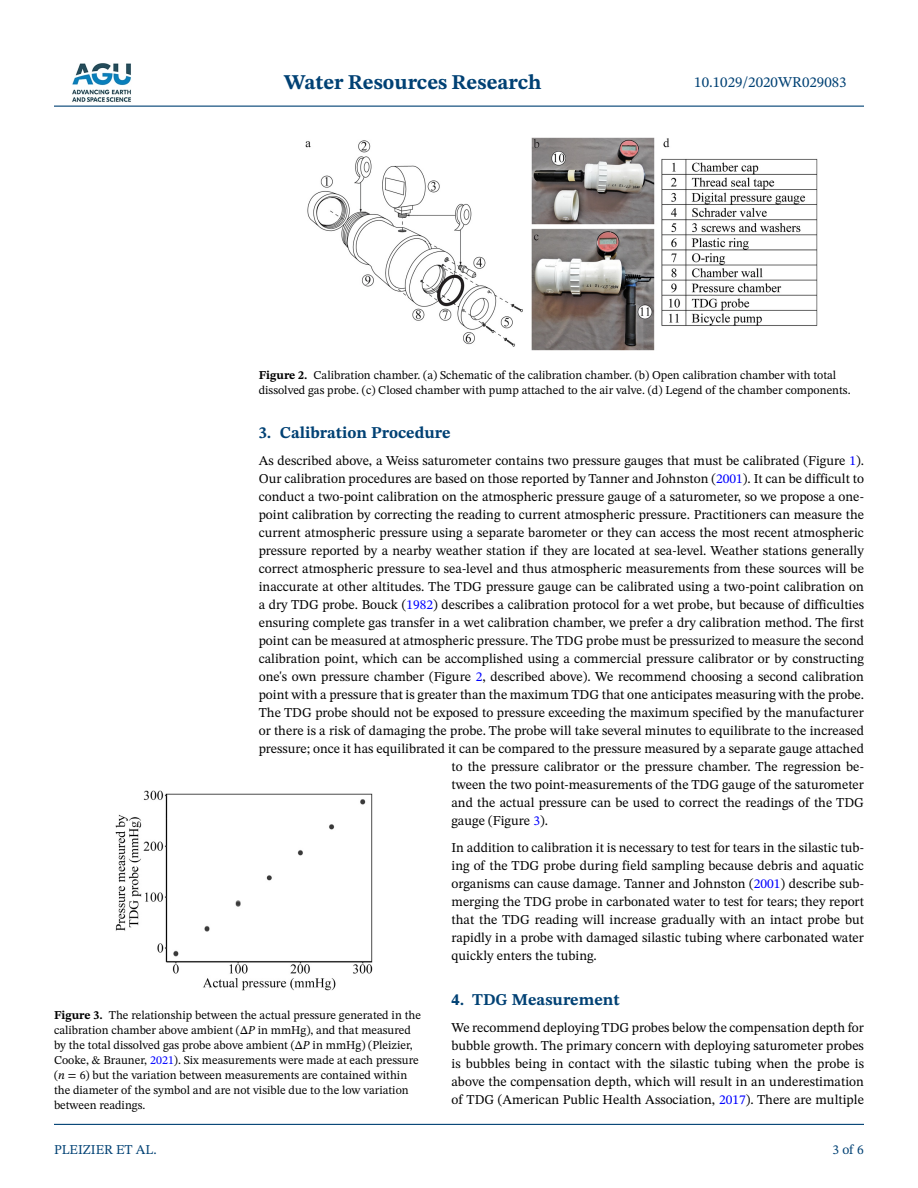
<style>
.page{position:relative;width:918px;height:1188px;background:#fff}
.page>*{position:absolute;margin:0;border:0;box-sizing:border-box;transform-origin:0 0}
.t1{font:700 21px "STIX Two Text";color:#004174}
.t2{font:700 16.5px "STIX Two Text";color:#004174}
.t3{font:15px "STIX Two Text";color:#004174}
.t4{font:13.5px/18px "STIX Two Text";color:#000;text-align:justify}
.t5{font:13.5px "STIX Two Text";color:#004174}
.t6{font:12px/15px "STIX Two Text";color:#000}
.s1{font-weight:700}
.s2{color:#00f}
.s3{font-style:italic}
</style>
<div class="page">
<hr style="left:54px;top:106px;width:810px;height:1px;background:#004174">
<hr style="left:54px;top:1124px;width:810px;height:1px;background:#004174">
<img style="left:72px;top:63px;width:59px;height:39px">
<img style="left:305px;top:137px;width:512px;height:213px">
<img style="left:115px;top:791px;width:257px;height:200px">
<h1 class="t1" style="left:284px;top:67px;width:259px">Water Resources Research</h1>
<p class="t3" style="left:694px;top:72px;width:154px">10.1029/2020WR029083</p>
<p class="t6" style="left:259px;top:367px;width:593px"><span class="s1">Figure 2.</span> Calibration chamber. (a) Schematic of the calibration chamber. (b) Open calibration chamber with total dissolved gas probe. (c) Closed chamber with pump attached to the air valve. (d) Legend of the chamber components.</p>
<p class="t2" style="left:259px;top:421px;width:193px">3. Calibration Procedure</p>
<p class="t4" style="left:259px;top:452px;width:607px">As described above, a Weiss saturometer contains two pressure gauges that must be calibrated (Figure <span class="s2">1</span>).</p>
<p class="t4" style="left:259px;top:470px;width:607px">Our calibration procedures are based on those reported by Tanner and Johnston (<span class="s2">2001</span>). It can be difficult to</p>
<p class="t4" style="left:259px;top:488px;width:607px">conduct a two-point calibration on the atmospheric pressure gauge of a saturometer, so we propose a one-</p>
<p class="t4" style="left:259px;top:506px;width:607px">point calibration by correcting the reading to current atmospheric pressure. Practitioners can measure the</p>
<p class="t4" style="left:259px;top:524px;width:607px">current atmospheric pressure using a separate barometer or they can access the most recent atmospheric</p>
<p class="t4" style="left:259px;top:542px;width:607px">pressure reported by a nearby weather station if they are located at sea-level. Weather stations generally</p>
<p class="t4" style="left:259px;top:560px;width:607px">correct atmospheric pressure to sea-level and thus atmospheric measurements from these sources will be</p>
<p class="t4" style="left:259px;top:578px;width:607px">inaccurate at other altitudes. The TDG pressure gauge can be calibrated using a two-point calibration on</p>
<p class="t4" style="left:259px;top:596px;width:607px">a dry TDG probe. Bouck (<span class="s2">1982</span>) describes a calibration protocol for a wet probe, but because of difficulties</p>
<p class="t4" style="left:259px;top:614px;width:607px">ensuring complete gas transfer in a wet calibration chamber, we prefer a dry calibration method. The first</p>
<p class="t4" style="left:259px;top:632px;width:607px">point can be measured at atmospheric pressure. The TDG probe must be pressurized to measure the second</p>
<p class="t4" style="left:259px;top:650px;width:607px">calibration point, which can be accomplished using a commercial pressure calibrator or by constructing</p>
<p class="t4" style="left:259px;top:668px;width:607px">one's own pressure chamber (Figure <span class="s2">2</span>, described above). We recommend choosing a second calibration</p>
<p class="t4" style="left:259px;top:686px;width:607px">point with a pressure that is greater than the maximum TDG that one anticipates measuring with the probe.</p>
<p class="t4" style="left:259px;top:704px;width:607px">The TDG probe should not be exposed to pressure exceeding the maximum specified by the manufacturer</p>
<p class="t4" style="left:259px;top:722px;width:607px">or there is a risk of damaging the probe. The probe will take several minutes to equilibrate to the increased</p>
<p class="t4" style="left:259px;top:740px;width:607px">pressure; once it has equilibrated it can be compared to the pressure measured by a separate gauge attached</p>
<p class="t4" style="left:452px;top:758px;width:414px">to the pressure calibrator or the pressure chamber. The regression be-</p>
<p class="t4" style="left:452px;top:776px;width:414px">tween the two point-measurements of the TDG gauge of the saturometer</p>
<p class="t4" style="left:452px;top:794px;width:414px">and the actual pressure can be used to correct the readings of the TDG</p>
<p class="t4" style="left:452px;top:812px;width:98px">gauge (Figure <span class="s2">3</span>).</p>
<p class="t4" style="left:452px;top:839px;width:414px">In addition to calibration it is necessary to test for tears in the silastic tub&shy;ing of the TDG probe during field sampling because debris and aquatic organisms can cause damage. Tanner and Johnston (<span class="s2">2001</span>) describe sub&shy;merging the TDG probe in carbonated water to test for tears; they report that the TDG reading will increase gradually with an intact probe but rapidly in a probe with damaged silastic tubing where carbonated water quickly enters the tubing.</p>
<p class="t2" style="left:452px;top:988px;width:170px">4. TDG Measurement</p>
<p class="t4" style="left:452px;top:1019px;width:414px">We recommend deploying TDG probes below the compensation depth for bubble growth. The primary concern with deploying saturometer probes is bubbles being in contact with the silastic tubing when the probe is above the compensation depth, which will result in an underestimation of TDG (American Public Health Association, <span class="s2">2017</span>). There are multiple</p>
<p class="t6" style="left:54px;top:1008px;width:369px"><span class="s1">Figure 3.</span> The relationship between the actual pressure generated in the calibration chamber above ambient (Δ<span class="s3">P</span> in mmHg), and that measured by the total dissolved gas probe above ambient (Δ<span class="s3">P</span> in mmHg) (Pleizier, Cooke, &amp; Brauner, <span class="s2">2021</span>). Six measurements were made at each pressure (<span class="s3">n</span> = 6) but the variation between measurements are contained within the diameter of the symbol and are not visible due to the low variation between readings.</p>
<p class="t5" style="left:54px;top:1140px;width:104px">PLEIZIER ET AL.</p>
<p class="t5" style="left:833px;top:1140px;width:33px">3 of 6</p>
</div>
